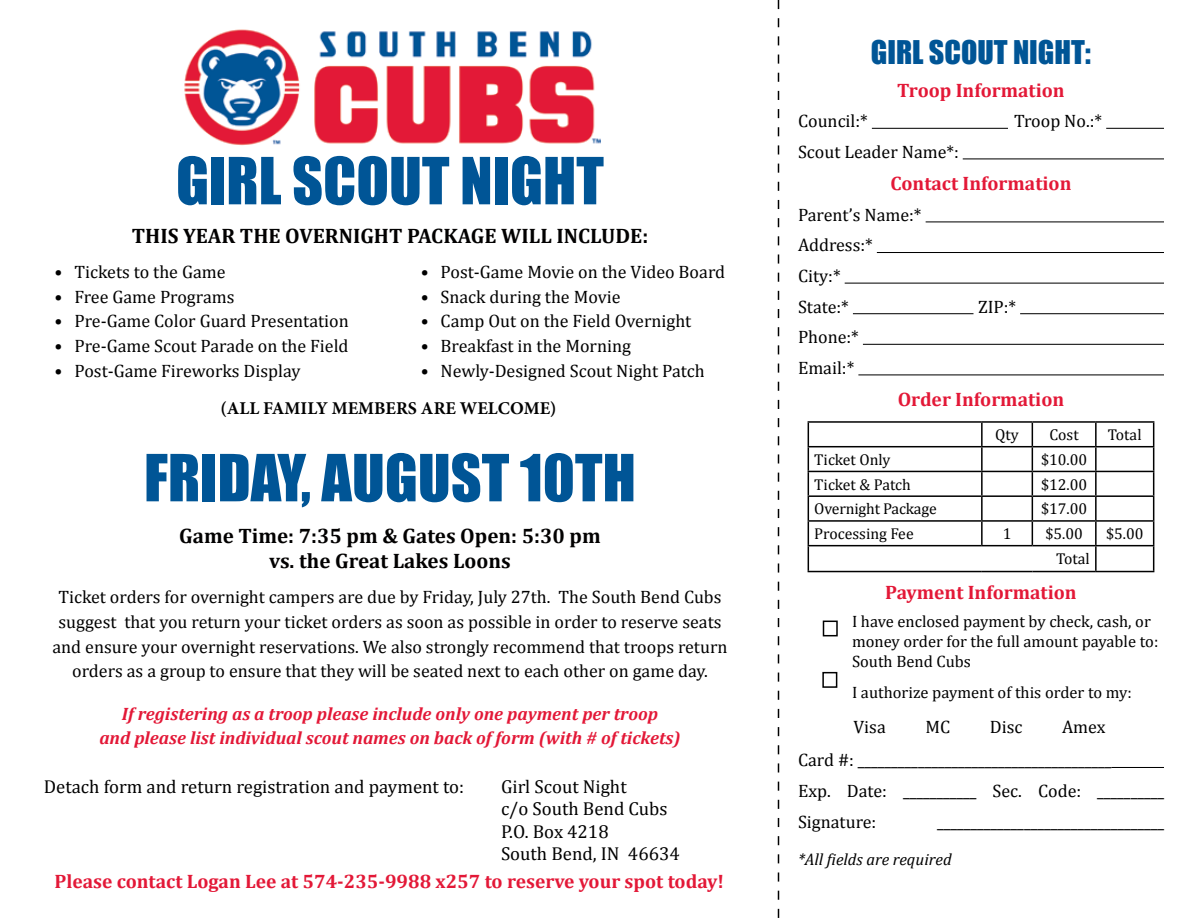
<style>
.page{position:relative;width:1188px;height:918px;background:#fff}
.page>*{position:absolute;margin:0;border:0;box-sizing:border-box;transform-origin:0 0}
.t1{font:60px "Impact";color:#005596}
.t2{font:30px "Impact";color:#005596}
.t3{font:700 21px/25.2px "Cambria";color:#020101;text-align:center}
.t4{font:700 19.5px "Cambria";color:#e31837}
.t5{font:18.75px/22.5px "Cambria";color:#000}
.t6{font:18px/30.6px "Cambria";color:#000}
.t7{font:italic 700 18px/23.4px "Cambria";color:#e31837;text-align:center}
.t8{font:700 18px "Minion Pro";color:#000}
.t9{font:16.5px/19.8px "Cambria";color:#000}
.t10{font:italic 16.5px "Cambria";color:#000}
.t11{font:15.75px "Cambria";color:#000}
</style>
<div class="page">
<svg style="left:778px;top:0;width:1px;height:918px"></svg>
<hr style="left:872px;top:128px;width:136px;height:1px;background:#000">
<hr style="left:1106px;top:128px;width:58px;height:1px;background:#000">
<hr style="left:963px;top:158px;width:201px;height:1px;background:#000">
<hr style="left:926px;top:221px;width:238px;height:1px;background:#000">
<hr style="left:877px;top:252px;width:287px;height:1px;background:#000">
<hr style="left:845px;top:283px;width:319px;height:1px;background:#000">
<hr style="left:853px;top:313px;width:121px;height:1px;background:#000">
<hr style="left:1020px;top:313px;width:144px;height:1px;background:#000">
<hr style="left:863px;top:344px;width:301px;height:1px;background:#000">
<hr style="left:858px;top:374px;width:306px;height:1px;background:#000">
<hr style="left:1111px;top:767px;width:53px;height:1px;background:#000">
<hr style="left:808px;top:421px;width:174px;height:2px;background:#000">
<hr style="left:982px;top:421px;width:50px;height:2px;background:#000">
<hr style="left:981px;top:423px;width:2px;height:23px;background:#000">
<hr style="left:1032px;top:421px;width:64px;height:2px;background:#000">
<hr style="left:1096px;top:421px;width:58px;height:2px;background:#000">
<hr style="left:1095px;top:423px;width:2px;height:23px;background:#000">
<hr style="left:808px;top:446px;width:174px;height:1px;background:#000">
<hr style="left:982px;top:446px;width:50px;height:1px;background:#000">
<hr style="left:981px;top:447px;width:2px;height:24px;background:#000">
<hr style="left:1032px;top:446px;width:64px;height:1px;background:#000">
<hr style="left:1096px;top:446px;width:58px;height:1px;background:#000">
<hr style="left:1095px;top:447px;width:2px;height:24px;background:#000">
<hr style="left:808px;top:471px;width:174px;height:1px;background:#000">
<hr style="left:982px;top:471px;width:50px;height:1px;background:#000">
<hr style="left:981px;top:472px;width:2px;height:23px;background:#000">
<hr style="left:1032px;top:471px;width:64px;height:1px;background:#000">
<hr style="left:1096px;top:471px;width:58px;height:1px;background:#000">
<hr style="left:1095px;top:472px;width:2px;height:23px;background:#000">
<hr style="left:808px;top:495px;width:174px;height:2px;background:#000">
<hr style="left:982px;top:495px;width:50px;height:2px;background:#000">
<hr style="left:981px;top:497px;width:2px;height:23px;background:#000">
<hr style="left:1032px;top:495px;width:64px;height:2px;background:#000">
<hr style="left:1096px;top:495px;width:58px;height:2px;background:#000">
<hr style="left:1095px;top:497px;width:2px;height:23px;background:#000">
<hr style="left:808px;top:520px;width:174px;height:2px;background:#000">
<hr style="left:982px;top:520px;width:50px;height:2px;background:#000">
<hr style="left:981px;top:522px;width:2px;height:23px;background:#000">
<hr style="left:1032px;top:520px;width:64px;height:2px;background:#000">
<svg style="left:1032px;top:423px;width:1px;height:122px"></svg>
<hr style="left:1096px;top:520px;width:58px;height:2px;background:#000">
<hr style="left:1095px;top:522px;width:2px;height:23px;background:#000">
<hr style="left:808px;top:545px;width:174px;height:1px;background:#000">
<svg style="left:808px;top:423px;width:1px;height:148px"></svg>
<hr style="left:982px;top:545px;width:50px;height:1px;background:#000">
<hr style="left:1032px;top:545px;width:64px;height:1px;background:#000">
<hr style="left:1096px;top:545px;width:58px;height:1px;background:#000">
<hr style="left:1095px;top:546px;width:2px;height:25px;background:#000">
<svg style="left:1153px;top:423px;width:1px;height:148px"></svg>
<hr style="left:808px;top:571px;width:174px;height:1px;background:#000">
<hr style="left:982px;top:571px;width:50px;height:1px;background:#000">
<hr style="left:1032px;top:571px;width:64px;height:1px;background:#000">
<hr style="left:1096px;top:571px;width:58px;height:1px;background:#000">
<div style="left:823px;top:621px;width:15px;height:15px;border:2px solid #000"></div>
<div style="left:822px;top:672px;width:15px;height:16px;border:2px solid #000"></div>
<img style="left:184px;top:29px;width:416px;height:117px">
<h1 class="t1" style="left:176px;top:134px;width:429px">GIRL SCOUT NIGHT</h1>
<p class="t3" style="left:132px;top:223px;width:518px">This year the overnight package will include:</p>
<p class="t6" style="left:55px;top:257px;width:172px">• Tickets to the Game</p>
<p class="t6" style="left:421px;top:257px;width:306px">• Post-Game Movie on the Video Board</p>
<p class="t6" style="left:55px;top:281px;width:181px">• Free Game Programs</p>
<p class="t6" style="left:421px;top:281px;width:201px">• Snack during the Movie</p>
<p class="t6" style="left:55px;top:306px;width:296px">• Pre-Game Color Guard Presentation</p>
<p class="t6" style="left:421px;top:306px;width:272px">• Camp Out on the Field Overnight</p>
<p class="t6" style="left:55px;top:330px;width:295px">• Pre-Game Scout Parade on the Field</p>
<p class="t6" style="left:421px;top:330px;width:212px">• Breakfast in the Morning</p>
<p class="t6" style="left:55px;top:355px;width:247px">• Post-Game Fireworks Display</p>
<p class="t6" style="left:421px;top:355px;width:285px">• Newly-Designed Scout Night Patch</p>
<p class="t8" style="left:220px;top:395px;width:338px">(ALL FAMILY MEMBERS ARE WELCOME)</p>
<h1 class="t1" style="left:144px;top:431px;width:493px">FRIDAY, AUGUST 10TH</h1>
<p class="t3" style="left:179px;top:523px;width:423px">Game Time: 7:35 pm &amp; Gates Open: 5:30 pm vs. the Great Lakes Loons</p>
<p class="t6" style="left:52px;top:585px;width:677px;line-height:24.6px;text-align:center">Ticket orders for overnight campers are due by Friday, July 27th. The South Bend Cubs suggest that you return your ticket orders as soon as possible in order to reserve seats and ensure your overnight reservations. We also strongly recommend that troops return orders as a group to ensure that they will be seated next to each other on game day.</p>
<p class="t7" style="left:99px;top:702px;width:583px">If registering as a troop please include only one payment per troop<br>and please list individual scout names on back of form (with # of tickets)</p>
<p class="t5" style="left:44px;top:775px;width:422px">Detach form and return registration and payment to:</p>
<p class="t5" style="left:501px;top:775px;width:180px">Girl Scout Night<br>c/o South Bend Cubs<br>P.O. Box 4218<br>South Bend, IN 46634</p>
<p class="t4" style="left:54px;top:868px;width:671px">Please contact Logan Lee at 574-235-9988 x257 to reserve your spot today!</p>
<h2 class="t2" style="left:871px;top:29px;width:222px">GIRL SCOUT NIGHT:</h2>
<p class="t4" style="left:897px;top:76px;width:169px">Troop Information</p>
<p class="t6" style="left:798px;top:106px;width:71px">Council:*</p>
<p class="t6" style="left:1014px;top:106px;width:90px">Troop No.:*</p>
<p class="t6" style="left:798px;top:136px;width:162px">Scout Leader Name*:</p>
<p class="t4" style="left:891px;top:170px;width:182px">Contact Information</p>
<p class="t6" style="left:798px;top:199px;width:125px">Parent’s Name:*<br>Address:*<br>City:*<br>State:*</p>
<p class="t6" style="left:978px;top:291px;width:40px">ZIP:*</p>
<p class="t6" style="left:798px;top:322px;width:62px">Phone:*<br>Email:*</p>
<p class="t4" style="left:898px;top:386px;width:168px">Order Information</p>
<p class="t11" style="left:995px;top:426px;width:25px">Qty</p>
<p class="t11" style="left:1049px;top:426px;width:31px">Cost</p>
<p class="t11" style="left:1108px;top:426px;width:35px">Total</p>
<p class="t11" style="left:814px;top:450px;width:78px">Ticket Only</p>
<p class="t11" style="left:1041px;top:450px;width:48px">$10.00</p>
<p class="t11" style="left:814px;top:475px;width:98px">Ticket &amp; Patch</p>
<p class="t11" style="left:1041px;top:475px;width:48px">$12.00</p>
<p class="t11" style="left:814px;top:500px;width:124px">Overnight Package</p>
<p class="t11" style="left:1041px;top:500px;width:48px">$17.00</p>
<p class="t11" style="left:814px;top:525px;width:101px">Processing Fee</p>
<p class="t11" style="left:1003px;top:525px;width:10px">1</p>
<p class="t11" style="left:1045px;top:525px;width:39px">$5.00</p>
<p class="t11" style="left:1106px;top:525px;width:39px">$5.00</p>
<p class="t11" style="left:1056px;top:549px;width:35px">Total</p>
<p class="t4" style="left:885px;top:578px;width:193px">Payment Information</p>
<p class="t9" style="left:852px;top:612px;width:308px">I have enclosed payment by check, cash, or money order for the full amount payable to:<br>South Bend Cubs</p>
<p class="t9" style="left:852px;top:682px;width:281px">I authorize payment of this order to my:</p>
<p class="t6" style="left:853px;top:711px;width:34px">Visa</p>
<p class="t6" style="left:925px;top:711px;width:26px">MC</p>
<p class="t6" style="left:990px;top:711px;width:34px">Disc</p>
<p class="t6" style="left:798px;top:710px;width:315px;line-height:33.6px;text-indent:264px">Amex<br>Card #: ______________________________________</p>
<p class="t6" style="left:798px;top:775px;width:368px">Exp. Date: ___________ Sec. Code: __________<br>Signature:</p>
<p class="t6" style="left:937px;top:806px;width:229px">__________________________________</p>
<p class="t10" style="left:798px;top:848px;width:155px">*All fields are required</p>
</div>
